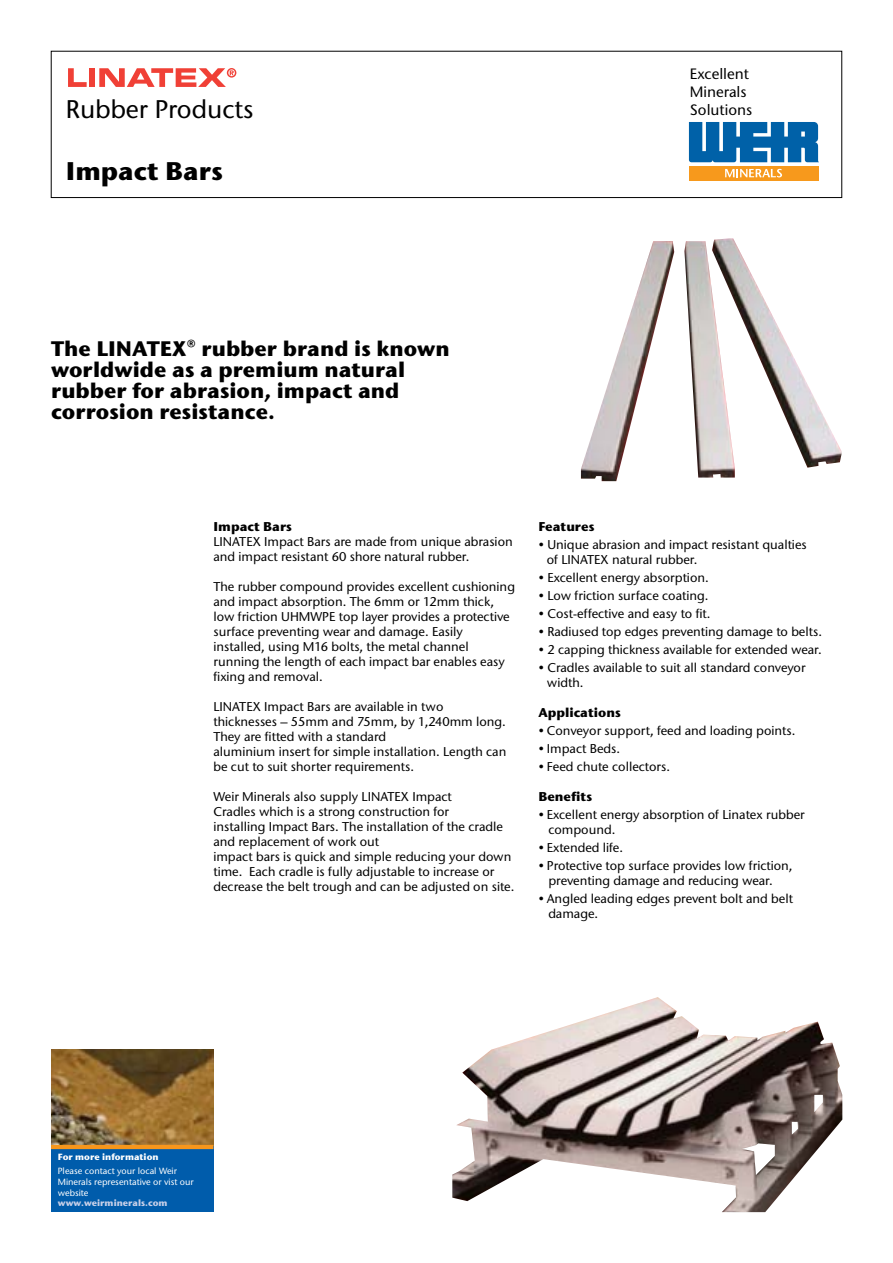
<style>
.page{position:relative;width:893px;height:1263px;background:#fff}
.page>*{position:absolute;margin:0;border:0;box-sizing:border-box;transform-origin:0 0}
.t1{font:500 25.5px "Stone Sans ITC Pro";color:#000}
.t2{font:700 25.5px "Stone Sans ITC Pro";color:#000}
.t3{font:700 21px/21px "Stone Sans ITC Pro";color:#000}
.t4{font:500 15px/18px "Stone Sans ITC Pro";color:#000}
.t5{font:500 12.75px/15px "Stone Sans ITC";color:#000}
.t6{font:700 12.75px "Stone Sans ITC";color:#000}
.t7{font:500 9px/10.8px "Stone Sans ITC";color:#fff}
.t8{font:700 9px "Stone Sans ITC";color:#c7cfe8}
.t9{font:700 9px "Stone Sans ITC";color:#fff}
</style>
<div class="page">
<div style="left:51px;top:51px;width:791px;height:147px;border:1px solid #000"></div>
<svg style="left:689px;top:122px;width:130px;height:40px;background:#2477b4"></svg>
<div style="left:689px;top:166px;width:129px;height:15px;background:#f7991c"></div>
<svg style="left:725px;top:169px;width:57px;height:8px"></svg>
<svg style="left:68px;top:68px;width:19px;height:19px"></svg>
<div style="left:89px;top:68px;width:6px;height:19px;background:#f04036"></div>
<svg style="left:99px;top:68px;width:137px;height:19px"></svg>
<img style="left:581px;top:238px;width:261px;height:243px">
<img style="left:452px;top:997px;width:390px;height:215px">
<img style="left:51px;top:1049px;width:162px;height:96px">
<div style="left:51px;top:1146px;width:162px;height:66px;background:#005cab"></div>
<hr style="left:51px;top:1145px;width:162px;height:4px;background:#f7961c">
<p class="t4" style="left:690px;top:65px;width:61px">Excellent<br>Minerals</p>
<h1 class="t1" style="left:66px;top:94px;width:189px">Rubber Products</h1>
<p class="t4" style="left:690px;top:101px;width:64px">Solutions</p>
<h1 class="t2" style="left:66px;top:154px;width:158px">Impact Bars</h1>
<h2 class="t3" style="left:51px;top:338px;width:400px">The LINATEX® rubber brand is known worldwide as a premium natural rubber for abrasion, impact and corrosion resistance.</h2>
<p class="t6" style="left:213px;top:518px;width:80px">Impact Bars</p>
<p class="t5" style="left:213px;top:534px;width:301px">LINATEX Impact Bars are made from unique abrasion and impact resistant 60 shore natural rubber.</p>
<p class="t5" style="left:213px;top:579px;width:303px">The rubber compound provides excellent cushioning and impact absorption. The 6mm or 12mm thick, low friction UHMWPE top layer provides a protective surface preventing wear and damage. Easily installed, using M16 bolts, the metal channel running the length of each impact bar enables easy fixing and removal.</p>
<p class="t5" style="left:213px;top:699px;width:294px">LINATEX Impact Bars are available in two thicknesses – 55mm and 75mm, by 1,240mm long.<br>They are fitted with a standard<br>aluminium insert for simple installation. Length can be cut to suit shorter requirements.</p>
<p class="t5" style="left:213px;top:789px;width:302px">Weir Minerals also supply LINATEX Impact<br>Cradles which is a strong construction for<br>installing Impact Bars. The installation of the cradle and replacement of work out<br>impact bars is quick and simple reducing your down time. Each cradle is fully adjustable to increase or decrease the belt trough and can be adjusted on site.</p>
<p class="t6" style="left:538px;top:518px;width:58px">Features</p>
<p class="t5" style="left:547px;top:537px;width:261px;text-indent:-9px">• Unique abrasion and impact resistant qualties of LINATEX natural rubber.</p>
<p class="t5" style="left:538px;top:570px;width:172px">• Excellent energy absorption.</p>
<p class="t5" style="left:538px;top:588px;width:172px">• Low friction surface coating.</p>
<p class="t5" style="left:538px;top:606px;width:174px">• Cost-effective and easy to fit.</p>
<p class="t5" style="left:538px;top:624px;width:285px">• Radiused top edges preventing damage to belts.</p>
<p class="t5" style="left:538px;top:642px;width:285px">• 2 capping thickness available for extended wear.</p>
<p class="t5" style="left:547px;top:660px;width:260px;text-indent:-9px">• Cradles available to suit all standard conveyor width.</p>
<p class="t6" style="left:538px;top:704px;width:84px">Applications</p>
<p class="t5" style="left:538px;top:723px;width:259px">• Conveyor support, feed and loading points.</p>
<p class="t5" style="left:538px;top:741px;width:83px">• Impact Beds.</p>
<p class="t5" style="left:538px;top:759px;width:133px">• Feed chute collectors.</p>
<p class="t6" style="left:538px;top:788px;width:55px">Benefits</p>
<p class="t5" style="left:548px;top:807px;width:258px;text-indent:-10px">• Excellent energy absorption of Linatex rubber compound.</p>
<p class="t5" style="left:538px;top:840px;width:86px">• Extended life.</p>
<p class="t5" style="left:548px;top:858px;width:246px;text-indent:-10px">• Protective top surface provides low friction, preventing damage and reducing wear.</p>
<p class="t5" style="left:548px;top:891px;width:246px;text-indent:-10px">• Angled leading edges prevent bolt and belt damage.</p>
<p class="t9" style="left:58px;top:1151px;width:102px">For more information</p>
<p class="t7" style="left:58px;top:1165px;width:137px">Please contact your local Weir<br>Minerals representative or vist our website</p>
<p class="t8" style="left:58px;top:1197px;width:111px">www.weirminerals.com</p>
</div>
